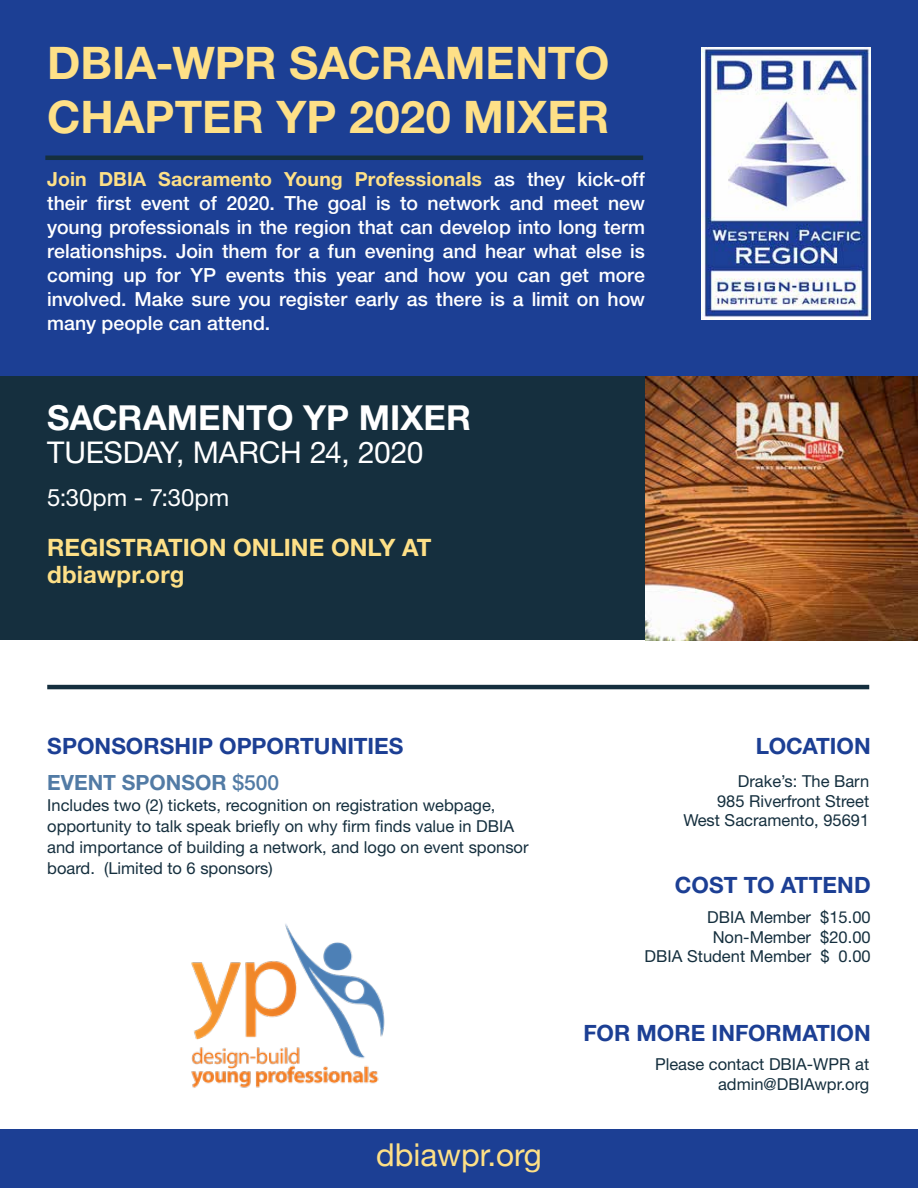
<style>
.page{position:relative;width:918px;height:1188px;background:#fff}
.page>*{position:absolute;margin:0;border:0;box-sizing:border-box;transform-origin:0 0}
.t1{font:700 45px/54px "Helvetica Neue LT Std";color:#fee087}
.t2{font:700 34.5px "Helvetica Neue LT Std";color:#fff}
.t3{font:31.5px "Helvetica Neue";color:#fee086}
.t4{font:30px "Helvetica Neue LT Std";letter-spacing:-.005em;color:#fff}
.t5{font:700 24px/27px "Helvetica Neue LT Std";color:#fee087}
.t6{font:24px "Helvetica Neue LT Std";color:#fff}
.t7{font:700 22.5px "Helvetica Neue LT Std";color:#1c3f94}
.t8{font:700 21px "Helvetica Neue LT Std";color:#527ba5}
.t9{font:500 19.5px/24px "Helvetica Neue LT Std";color:#fff;text-align:justify}
.t10{font:16.5px/19.5px "Helvetica Neue LT Std";color:#152f3e;text-align:right}
.s1{font-weight:700;color:#fee087}
.s2{font-weight:500}
</style>
<div class="page">
<div style="left:0;top:0;width:918px;height:376px;background:#1c3f94"></div>
<div style="left:0;top:1129px;width:918px;height:59px;background:#1c3f94"></div>
<div style="left:0;top:376px;width:918px;height:263px;background:#152f3e"></div>
<hr style="left:45px;top:156px;width:598px;height:4px;background:#152f3e">
<hr style="left:47px;top:685px;width:822px;height:4px;background:#152f3e">
<img style="left:701px;top:47px;width:170px;height:272px">
<img style="left:645px;top:377px;width:273px;height:264px">
<img style="left:191px;top:924px;width:194px;height:164px">
<h1 class="t1" style="left:47px;top:35px;width:564px">DBIA-WPR SACRAMENTO<br>CHAPTER YP 2020 MIXER</h1>
<p class="t9" style="left:47px;top:167px;width:599px"><span class="s1">Join DBIA Sacramento Young Professionals</span> as they kick-off their first event of 2020. The goal is to network and meet new young professionals in the region that can develop into long term relationships. Join them for a fun evening and hear what else is coming up for YP events this year and how you can get more involved. Make sure you register early as there is a limit on how many people can attend.</p>
<h2 class="t2" style="left:47px;top:396px;width:425px">SACRAMENTO YP MIXER</h2>
<h3 class="t4" style="left:47px;top:434px;width:378px">TUESDAY, MARCH 24, 2020</h3>
<h3 class="t6" style="left:47px;top:484px;width:183px">5:30pm - 7:30pm</h3>
<h3 class="t5" style="left:47px;top:533px;width:386px">REGISTRATION ONLINE ONLY AT dbiawpr.org</h3>
<h3 class="t7" style="left:47px;top:732px;width:358px">SPONSORSHIP OPPORTUNITIES</h3>
<h3 class="t7" style="left:756px;top:732px;width:116px">LOCATION</h3>
<p class="t8" style="left:47px;top:770px;width:233px">EVENT SPONSOR <span class="s2">$500</span></p>
<p class="t10" style="left:47px;top:795px;width:483px;line-height:21px;text-align:left">Includes two (2) tickets, recognition on registration webpage, opportunity to talk speak briefly on why firm finds value in DBIA and importance of building a network, and logo on event sponsor board. (Limited to 6 sponsors)</p>
<h3 class="t3" style="left:376px;top:1132px;width:167px">dbiawpr.org</h3>
<p class="t10" style="left:683px;top:771px;width:187px">Drake’s: The Barn<br>985 Riverfront Street<br>West Sacramento, 95691</p>
<h3 class="t7" style="left:675px;top:871px;width:197px">COST TO ATTEND</h3>
<p class="t10" style="left:645px;top:907px;width:228px">DBIA Member $15.00<br>Non-Member $20.00<br>DBIA Student Member $ 0.00</p>
<h3 class="t7" style="left:584px;top:1019px;width:289px">FOR MORE INFORMATION</h3>
<p class="t10" style="left:655px;top:1054px;width:216px">Please contact DBIA-WPR at admin@DBIAwpr.org</p>
</div>
